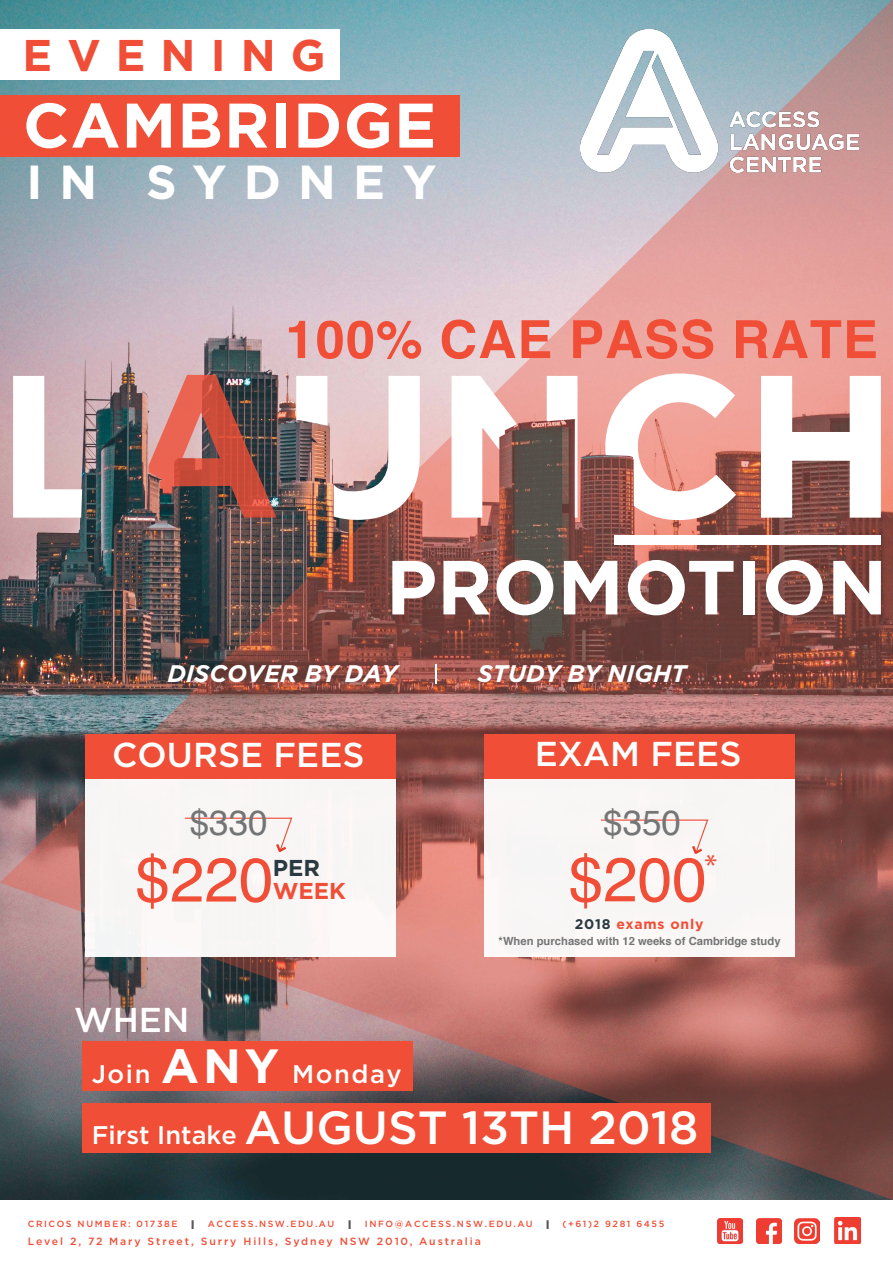
<style>
.page{position:relative;width:893px;height:1263px;background:#fff}
.page>*{position:absolute;margin:0;border:0;box-sizing:border-box;transform-origin:0 0}
.t1{font:700 76.5px "Gotham";color:#fff}
.t2{font:700 62.85px "Gotham";letter-spacing:.02em;color:#fff}
.t3{font:62.1px "Helvetica";color:#f04e36}
.t4{font:700 52.5px "Helvetica";letter-spacing:.02em;color:#f04e36}
.t5{font:700 47.7px "Gotham";letter-spacing:.36em;color:#fff}
.t6{font:500 46.5px "Gotham";color:#fff}
.t7{font:700 44.4px "Gotham";letter-spacing:.34em;color:#f04e36}
.t8{font:34.95px "Helvetica";color:#727475}
.t9{font:34.95px "Helvetica";color:#747576}
.t10{font:500 34.5px "Gotham";color:#fff}
.t11{font:500 25.5px "Gotham";letter-spacing:.06em;color:#fff}
.t12{font:italic 700 24px "Gotham";color:#fff}
.t13{font:700 22.95px "Gotham";color:#f04e36}
.t14{font:700 22.95px "Gotham";color:#2a3a41}
.t15{font:700 13.95px "Gotham";letter-spacing:.06em;color:#f04e36}
.t16{font:700 11.25px "Helvetica";color:#747576}
.t17{font:500 10.5px "Gotham";letter-spacing:.18em;color:#f04e36}
.t18{font:500 9px "Gotham";letter-spacing:.18em;color:#f04e36}
.s1{font-weight:700;font-size:48px}
.s2{color:#2a3a41}
.s3{font-size:25.5px}
.s4{font-family:"Helvetica Neue";font-size:12.15px;color:#58585b}
</style>
<div class="page">
<img style="left:0;top:0;width:893px;height:1200px">
<div style="left:614px;top:535px;width:266px;height:9px;background:#fff"></div>
<div style="left:82px;top:1041px;width:331px;height:50px;background:#f04e36"></div>
<div style="left:82px;top:1102px;width:629px;height:50px;background:#f04e36"></div>
<img style="left:794px;top:1218px;width:25px;height:25px">
<img style="left:756px;top:1218px;width:25px;height:25px">
<img style="left:717px;top:1218px;width:25px;height:25px">
<img style="left:834px;top:1217px;width:26px;height:26px">
<div style="left:484px;top:779px;width:311px;height:178px;background:#f8f6f5"></div>
<div style="left:0;top:29px;width:339px;height:51px;background:#fff"></div>
<div style="left:0;top:95px;width:460px;height:61px;background:#f04e36"></div>
<svg style="left:436px;top:664px;width:1px;height:19px"></svg>
<svg style="left:13px;top:376px;width:69px;height:142px"></svg>
<img style="left:148px;top:375px;width:129px;height:143px">
<svg style="left:296px;top:376px;width:31px;height:50px"></svg>
<svg style="left:334px;top:376px;width:86px;height:144px"></svg>
<svg style="left:452px;top:376px;width:65px;height:142px"></svg>
<svg style="left:547px;top:376px;width:30px;height:142px"></svg>
<svg style="left:605px;top:373px;width:131px;height:147px"></svg>
<svg style="left:761px;top:376px;width:120px;height:142px"></svg>
<div style="left:85px;top:779px;width:311px;height:178px;background:#f8f5f5"></div>
<div style="left:85px;top:734px;width:311px;height:45px;background:#f04e36"></div>
<svg style="left:184px;top:817px;width:109px;height:35px"></svg>
<div style="left:484px;top:734px;width:311px;height:45px;background:#f04e36"></div>
<svg style="left:600px;top:819px;width:109px;height:35px"></svg>
<img style="left:580px;top:30px;width:278px;height:143px">
<h3 class="t7" style="left:23px;top:29px;width:305px">EVENING</h3>
<h2 class="t2" style="left:23px;top:89px;width:415px">CAMBRIDGE</h2>
<h3 class="t5" style="left:26px;top:154px;width:412px">IN SYDNEY</h3>
<h3 class="t4" style="left:285px;top:297px;width:594px">100% CAE PASS RATE</h3>
<h1 class="t1" style="left:386px;top:543px;width:503px">PROMOTION</h1>
<h3 class="t12" style="left:168px;top:657px;width:231px">DISCOVER BY DAY</h3>
<h3 class="t12" style="left:478px;top:657px;width:210px">STUDY BY NIGHT</h3>
<h3 class="t10" style="left:112px;top:732px;width:254px">COURSE FEES</h3>
<h3 class="t8" style="left:190px;top:796px;width:79px">$330</h3>
<h3 class="t3" style="left:135px;top:832px;width:140px">$220</h3>
<h3 class="t14" style="left:273px;top:854px;width:49px">PER</h3>
<h3 class="t13" style="left:273px;top:877px;width:75px">WEEK</h3>
<h3 class="t10" style="left:74px;top:997px;width:117px">WHEN</h3>
<h3 class="t11" style="left:92px;top:1057px;width:311px">Join <span class="s1">ANY</span> Monday</h3>
<h3 class="t10" style="left:535px;top:732px;width:208px">EXAM FEES</h3>
<h3 class="t9" style="left:603px;top:795px;width:79px">$350</h3>
<h3 class="t3" style="left:569px;top:832px;width:150px">$200<sup>*</sup></h3>
<h3 class="t15" style="left:575px;top:916px;width:130px"><span class="s2">2018</span> exams only</h3>
<p class="t16" style="left:499px;top:931px;width:283px">*When purchased with 12 weeks of Cambridge study</p>
<h3 class="t6" style="left:92px;top:1097px;width:608px"><span class="s3">First Intake</span> AUGUST 13TH 2018</h3>
<p class="t18" style="left:28px;top:1218px;width:169px">CRICOS NUMBER: 01738E <span class="s4">I</span></p>
<p class="t18" style="left:208px;top:1218px;width:146px">ACCESS.NSW.EDU.AU <span class="s4">I</span></p>
<p class="t18" style="left:365px;top:1218px;width:187px">INFO@ACCESS.NSW.EDU.AU <span class="s4">I</span></p>
<p class="t18" style="left:563px;top:1218px;width:103px">(+61)2 9281 6455</p>
<p class="t17" style="left:28px;top:1234px;width:455px">Level 2, 72 Mary Street, Surry Hills, Sydney NSW 2010, Australia</p>
</div>
